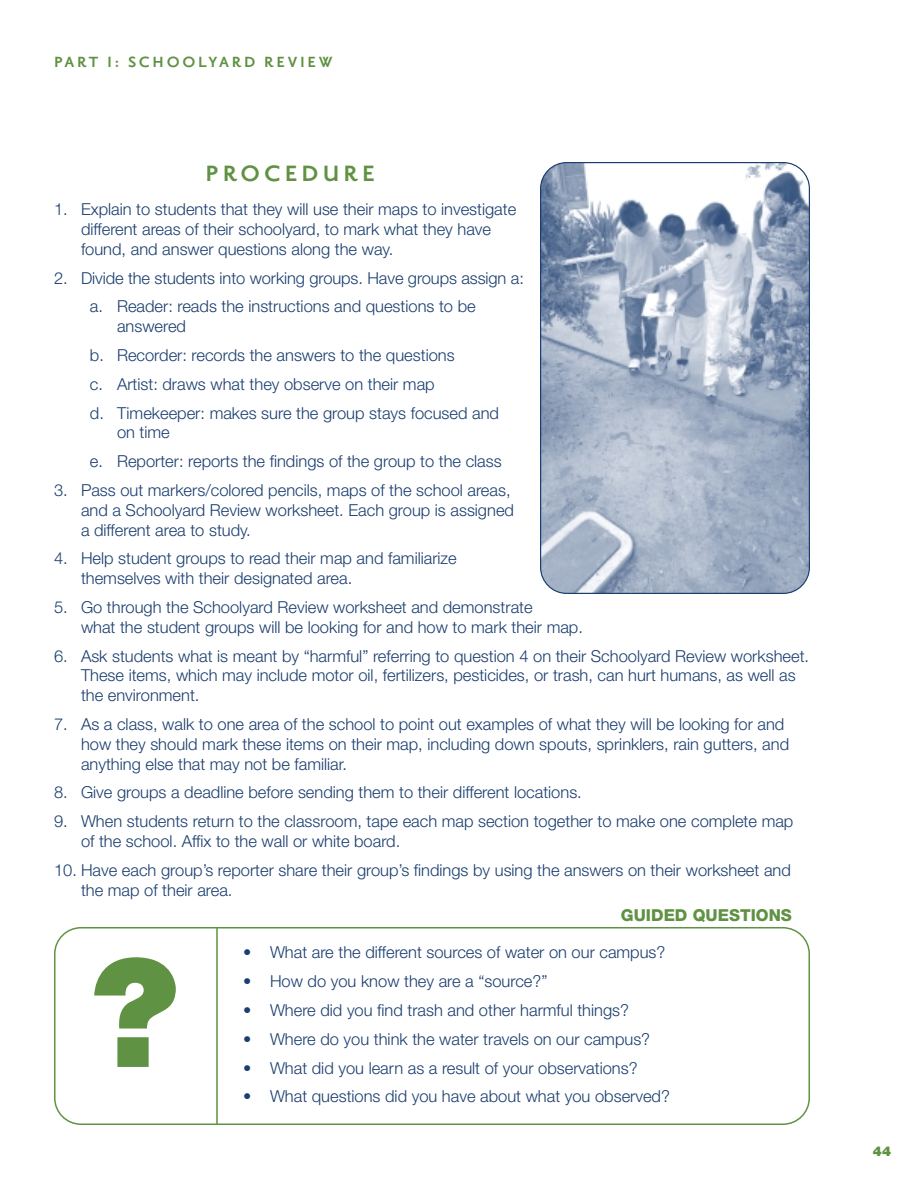
<style>
.page{position:relative;width:918px;height:1188px;background:#fff}
.page>*{position:absolute;margin:0;border:0;box-sizing:border-box;transform-origin:0 0}
.t1{font:900 150px "Helvetica Neue";color:#5f9242}
.t2{font:700 27px "Priori San";letter-spacing:.15em;color:#5f9242}
.t3{font:700 18px "Priori San";letter-spacing:.15em;color:#5f9242}
.t4{font:300 16.5px/19.8px "Helvetica Neue";color:#1b3e6f}
.t5{font:800 16.5px "Helvetica Neue";color:#5f9242}
.t6{font:900 13.5px "Helvetica Neue";color:#5f9242}
</style>
<div class="page">
<svg style="left:54px;top:927px;width:756px;height:198px"></svg>
<hr style="left:216px;top:927px;width:2px;height:198px;background:#5f9242">
<svg style="left:540px;top:162px;width:270px;height:432px;background:#a7b4c7"></svg>
<p class="t3" style="left:54px;top:50px;width:280px">PART 1: SCHOOLYARD REVIEW</p>
<h2 class="t2" style="left:206px;top:156px;width:171px">PROCEDURE</h2>
<p class="t4" style="left:81px;top:201px;width:437px;text-indent:-27px">1. Explain to students that they will use their maps to investigate different areas of their schoolyard, to mark what they have found, and answer questions along the way.</p>
<p class="t4" style="left:90px;top:265px;width:435px;line-height:28.8px;text-indent:-36px">2. Divide the students into working groups. Have groups assign a: a. Reader: reads the instructions and questions to be</p>
<p class="t4" style="left:90px;top:313px;width:411px;line-height:28.8px;text-indent:27px">answered<br>b. Recorder: records the answers to the questions<br>c. Artist: draws what they observe on their map<br>d. Timekeeper: makes sure the group stays focused and</p>
<p class="t4" style="left:90px;top:420px;width:413px;line-height:28.8px;text-indent:27px">on time<br>e. Reporter: reports the findings of the group to the class</p>
<p class="t4" style="left:81px;top:482px;width:435px;text-indent:-27px">3. Pass out markers/colored pencils, maps of the school areas, and a Schoolyard Review worksheet. Each group is assigned a different area to study.</p>
<p class="t4" style="left:81px;top:550px;width:377px;text-indent:-27px">4. Help student groups to read their map and familiarize themselves with their designated area.</p>
<p class="t4" style="left:81px;top:599px;width:504px;text-indent:-27px">5. Go through the Schoolyard Review worksheet and demonstrate<br>what the student groups will be looking for and how to mark their map.</p>
<p class="t4" style="left:81px;top:647px;width:730px;text-indent:-27px">6. Ask students what is meant by “harmful” referring to question 4 on their Schoolyard Review worksheet.<br>These items, which may include motor oil, fertilizers, pesticides, or trash, can hurt humans, as well as the environment.</p>
<p class="t4" style="left:81px;top:716px;width:710px;text-indent:-27px">7. As a class, walk to one area of the school to point out examples of what they will be looking for and how they should mark these items on their map, including down spouts, sprinklers, rain gutters, and anything else that may not be familiar.</p>
<p class="t4" style="left:54px;top:784px;width:529px">8. Give groups a deadline before sending them to their different locations.</p>
<p class="t4" style="left:81px;top:813px;width:714px;text-indent:-27px">9. When students return to the classroom, tape each map section together to make one complete map of the school. Affix to the wall or white board.</p>
<p class="t4" style="left:81px;top:862px;width:711px;text-indent:-27px">10. Have each group’s reporter share their group’s findings by using the answers on their worksheet and the map of their area.</p>
<h1 class="t1" style="left:92px;top:960px;width:88px">?</h1>
<p class="t5" style="left:621px;top:909px;width:173px">GUIDED QUESTIONS</p>
<p class="t4" style="left:243px;top:944px;width:424px">• What are the different sources of water on our campus?</p>
<p class="t4" style="left:243px;top:973px;width:306px">• How do you know they are a “source?”</p>
<p class="t4" style="left:243px;top:1002px;width:387px">• Where did you find trash and other harmful things?</p>
<p class="t4" style="left:243px;top:1031px;width:409px">• Where do you think the water travels on our campus?</p>
<p class="t4" style="left:243px;top:1059px;width:396px">• What did you learn as a result of your observations?</p>
<p class="t4" style="left:243px;top:1088px;width:428px">• What questions did you have about what you observed?</p>
<p class="t6" style="left:873px;top:1146px;width:20px">44</p>
</div>
